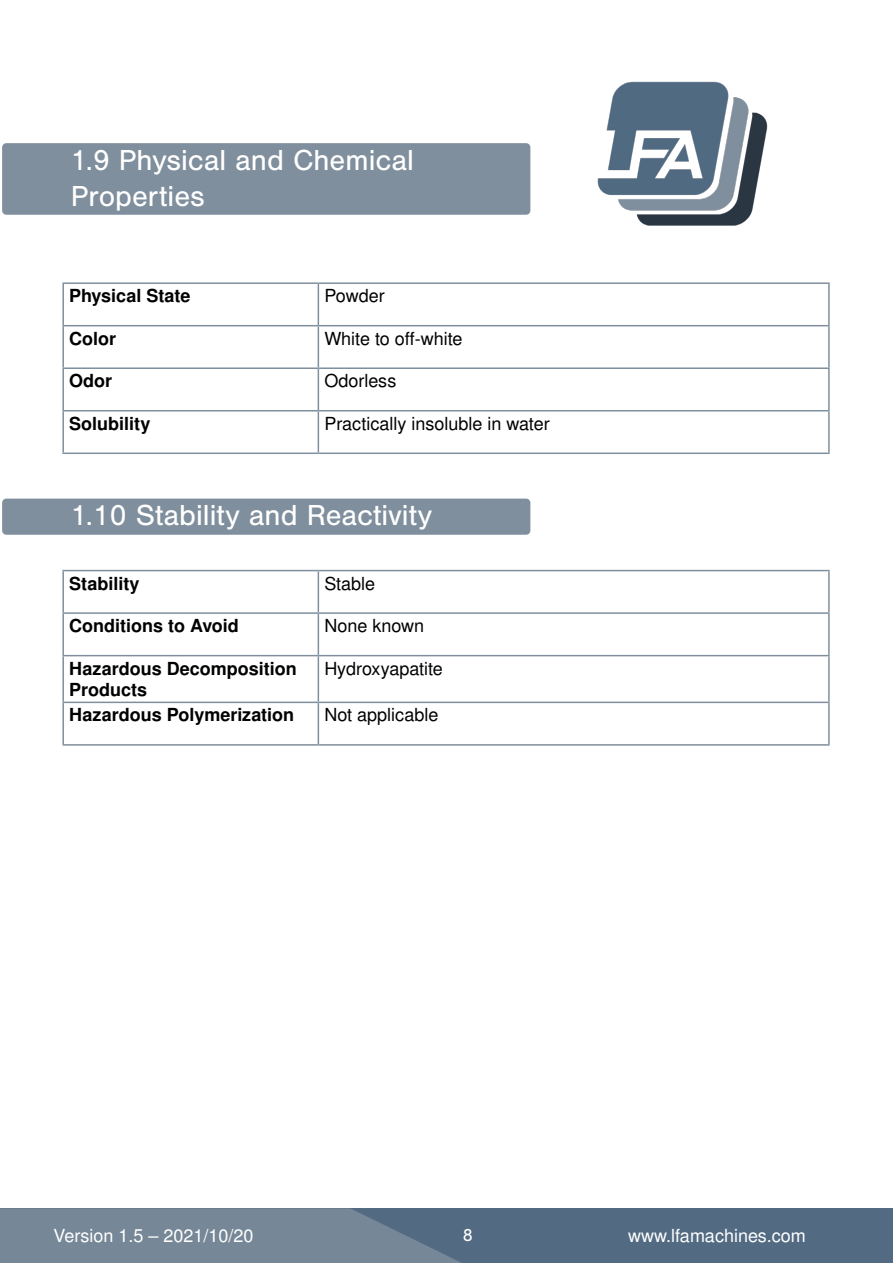
<style>
.page{position:relative;width:893px;height:1263px;background:#fff}
.page>*{position:absolute;margin:0;border:0;box-sizing:border-box;transform-origin:0 0}
.t1{font:30px/36px "Nimbus San";color:#fff}
.t2{font:700 18px/21.6px "Nimbus San L";color:#000}
.t3{font:18px "Nimbus San L";color:#000}
.t4{font:18px "Nimbus San L";color:#fff}
.t5{font:18px "Nimbus San";color:#fff}
</style>
<div class="page">
<div style="left:1px;top:1208px;width:892px;height:55px;background:#526b83"></div>
<svg style="left:0;top:1208px;width:461px;height:55px;background:#718394"></svg>
<img style="left:597px;top:81px;width:171px;height:145px">
<div style="left:2px;top:143px;width:528px;height:72px;background:#808f9d;border-radius:4px"></div>
<hr style="left:62px;top:282px;width:256px;height:2px;background:#808f9d">
<hr style="left:62px;top:284px;width:2px;height:41px;background:#808f9d">
<hr style="left:318px;top:282px;width:512px;height:2px;background:#808f9d">
<hr style="left:318px;top:284px;width:1px;height:41px;background:#808f9d">
<hr style="left:828px;top:284px;width:2px;height:41px;background:#808f9d">
<hr style="left:62px;top:325px;width:256px;height:1px;background:#808f9d">
<hr style="left:62px;top:326px;width:2px;height:41px;background:#808f9d">
<hr style="left:318px;top:325px;width:512px;height:1px;background:#808f9d">
<hr style="left:318px;top:326px;width:1px;height:41px;background:#808f9d">
<hr style="left:828px;top:326px;width:2px;height:41px;background:#808f9d">
<hr style="left:62px;top:367px;width:256px;height:2px;background:#808f9d">
<hr style="left:62px;top:369px;width:2px;height:41px;background:#808f9d">
<hr style="left:318px;top:367px;width:512px;height:2px;background:#808f9d">
<hr style="left:318px;top:369px;width:1px;height:41px;background:#808f9d">
<hr style="left:828px;top:369px;width:2px;height:41px;background:#808f9d">
<hr style="left:62px;top:410px;width:256px;height:1px;background:#808f9d">
<hr style="left:62px;top:411px;width:2px;height:41px;background:#808f9d">
<hr style="left:318px;top:410px;width:512px;height:1px;background:#808f9d">
<hr style="left:318px;top:411px;width:1px;height:41px;background:#808f9d">
<hr style="left:828px;top:411px;width:2px;height:41px;background:#808f9d">
<hr style="left:62px;top:452px;width:256px;height:2px;background:#808f9d">
<hr style="left:318px;top:452px;width:512px;height:2px;background:#808f9d">
<hr style="left:62px;top:570px;width:256px;height:1px;background:#808f9d">
<hr style="left:62px;top:571px;width:2px;height:41px;background:#808f9d">
<hr style="left:318px;top:570px;width:512px;height:1px;background:#808f9d">
<hr style="left:318px;top:571px;width:1px;height:41px;background:#808f9d">
<hr style="left:828px;top:571px;width:2px;height:41px;background:#808f9d">
<hr style="left:62px;top:612px;width:256px;height:2px;background:#808f9d">
<hr style="left:62px;top:614px;width:2px;height:41px;background:#808f9d">
<hr style="left:318px;top:612px;width:512px;height:2px;background:#808f9d">
<hr style="left:318px;top:614px;width:1px;height:41px;background:#808f9d">
<hr style="left:828px;top:614px;width:2px;height:41px;background:#808f9d">
<hr style="left:62px;top:655px;width:256px;height:1px;background:#808f9d">
<hr style="left:62px;top:656px;width:2px;height:46px;background:#808f9d">
<hr style="left:318px;top:655px;width:512px;height:1px;background:#808f9d">
<hr style="left:318px;top:656px;width:1px;height:46px;background:#808f9d">
<hr style="left:828px;top:656px;width:2px;height:46px;background:#808f9d">
<hr style="left:62px;top:702px;width:256px;height:1px;background:#808f9d">
<hr style="left:62px;top:703px;width:2px;height:41px;background:#808f9d">
<hr style="left:318px;top:702px;width:512px;height:1px;background:#808f9d">
<hr style="left:318px;top:703px;width:1px;height:41px;background:#808f9d">
<hr style="left:828px;top:703px;width:2px;height:41px;background:#808f9d">
<hr style="left:62px;top:744px;width:256px;height:2px;background:#808f9d">
<hr style="left:318px;top:744px;width:512px;height:2px;background:#808f9d">
<div style="left:2px;top:499px;width:528px;height:36px;background:#808f9d;border-radius:4px"></div>
<h1 class="t1" style="left:71px;top:142px;width:345px">1.9 Physical and Chemical<br>Properties</h1>
<p class="t2" style="left:69px;top:285px;width:123px">Physical State</p>
<p class="t3" style="left:324px;top:283px;width:62px">Powder</p>
<p class="t2" style="left:69px;top:327px;width:49px">Color</p>
<p class="t3" style="left:324px;top:325px;width:140px">White to off-white</p>
<p class="t2" style="left:69px;top:370px;width:45px">Odor</p>
<p class="t3" style="left:324px;top:368px;width:73px">Odorless</p>
<p class="t2" style="left:69px;top:412px;width:83px">Solubility</p>
<p class="t3" style="left:324px;top:410px;width:227px">Practically insoluble in water</p>
<h1 class="t1" style="left:71px;top:497px;width:363px">1.10 Stability and Reactivity</h1>
<p class="t2" style="left:69px;top:572px;width:72px">Stability</p>
<p class="t3" style="left:324px;top:570px;width:52px">Stable</p>
<p class="t2" style="left:69px;top:615px;width:171px">Conditions to Avoid</p>
<p class="t3" style="left:324px;top:613px;width:101px">None known</p>
<p class="t2" style="left:69px;top:657px;width:229px">Hazardous Decomposition<br>Products</p>
<p class="t3" style="left:324px;top:655px;width:120px">Hydroxyapatite</p>
<p class="t2" style="left:69px;top:704px;width:227px">Hazardous Polymerization</p>
<p class="t3" style="left:324px;top:702px;width:116px">Not applicable</p>
<p class="t4" style="left:53px;top:1222px;width:202px">Version 1.5 – 2021/10/20</p>
<p class="t5" style="left:456px;top:1225px;width:12px">8</p>
<p class="t4" style="left:628px;top:1223px;width:179px">www.lfamachines.com</p>
<p class="t5" style="left:463px;top:1225px;width:12px">8</p>
</div>
